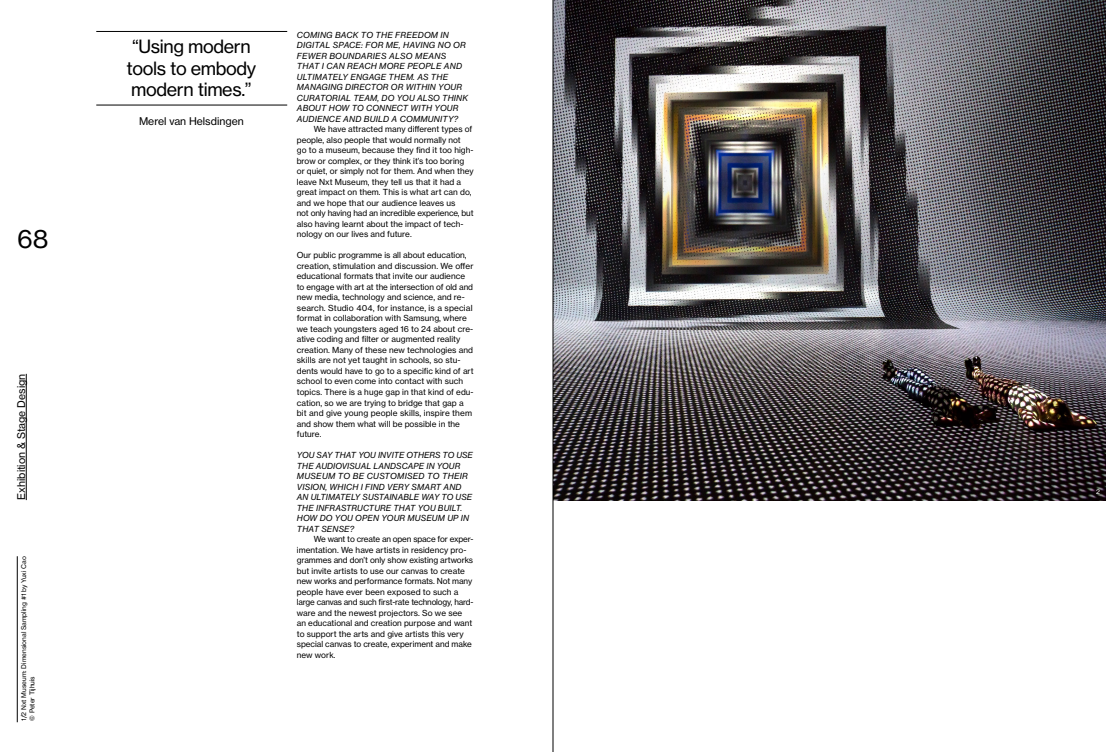
<style>
.page{position:relative;width:1106px;height:752px;background:#fff}
.page>*{position:absolute;margin:0;border:0;box-sizing:border-box;transform-origin:0 0}
.t1{font:25px "N Haas Grotesk TX Pro 55 Rg";color:#000}
.t2{font:18px/21.6px "N Haas Grotesk TX Pro 55 Rg";letter-spacing:-.02em;color:#000;text-align:center}
.t3{font:10.5px "N Haas Grotesk TX Pro 55 Rg";color:#000}
.t4{font:8.2px/10.5px "N Haas Grotesk TX Pro 55 Rg";letter-spacing:.005em;color:#000}
.t5{font:8.2px/10.5px "N Haas Grotesk TX Pro 56 It";letter-spacing:.02em;color:#000}
.t6{font:6.5px/8.5px "N Haas Grotesk TX Pro 55 Rg";color:#000}
.t7{font:6.5px "N Haas Grotesk TX Pro 55 Rg";color:#fff}
</style>
<div class="page">
<img style="left:554px;top:0;width:552px;height:500px">
<hr style="left:96px;top:31px;width:191px;height:1px;background:#000">
<hr style="left:96px;top:105px;width:191px;height:1px;background:#000">
<hr style="left:26px;top:373px;width:1px;height:127px;background:#000">
<hr style="left:17px;top:556px;width:1px;height:165px;background:#000">
<hr style="left:553px;top:0;width:1px;height:751px;background:#000">
<h1 class="t1" style="left:17px;top:223px;width:33px">68</h1>
<p class="t3" style="left:15px;top:500px;width:128px;rotate:-90deg">Exhibition &amp; Stage Design</p>
<p class="t6" style="left:19px;top:720px;width:166px;rotate:-90deg">1/2 Nxt Museum: Dimensional Sampling #1 by Yuxi Cao © Peter Tijhuis</p>
<h2 class="t2" style="left:126px;top:35px;width:131px">“Using modern tools to embody modern times.”</h2>
<p class="t3" style="left:139px;top:114px;width:106px">Merel van Helsdingen</p>
<p class="t5" style="left:297px;top:29px;width:172px">COMING BACK TO THE FREEDOM IN<br>DIGITAL SPACE: FOR ME, HAVING NO OR<br>FEWER BOUNDARIES ALSO MEANS<br>THAT I CAN REACH MORE PEOPLE AND<br>ULTIMATELY ENGAGE THEM. AS THE<br>MANAGING DIRECTOR OR WITHIN YOUR<br>CURATORIAL TEAM, DO YOU ALSO THINK<br>ABOUT HOW TO CONNECT WITH YOUR<br>AUDIENCE AND BUILD A COMMUNITY?</p>
<p class="t4" style="left:297px;top:124px;width:178px;text-indent:17px">We have attracted many different types of people, also people that would normally not<br>go to a museum, because they find it too high-- brow or complex, or they think it’s too boring or quiet, or simply not for them. And when they leave Nxt Museum, they tell us that it had a great impact on them. This is what art can do, and we hope that our audience leaves us<br>not only having had an incredible experience, but also having learnt about the impact of tech&shy;nology on our lives and future.</p>
<p class="t4" style="left:297px;top:250px;width:178px">Our public programme is all about education, creation, stimulation and discussion. We offer educational formats that invite our audience to engage with art at the intersection of old and new media, technology and science, and re-- search. Studio 404, for instance, is a special format in collaboration with Samsung, where we teach youngsters aged 16 to 24 about cre-- ative coding and filter or augmented reality creation. Many of these new technologies and skills are not yet taught in schools, so stu&shy;dents would have to go to a specific kind of art school to even come into contact with such topics. There is a huge gap in that kind of edu-- cation, so we are trying to bridge that gap a bit and give young people skills, inspire them and show them what will be possible in the future.</p>
<p class="t5" style="left:297px;top:449px;width:178px">YOU SAY THAT YOU INVITE OTHERS TO USE<br>THE AUDIOVISUAL LANDSCAPE IN YOUR<br>MUSEUM TO BE CUSTOMISED TO THEIR<br>VISION, WHICH I FIND VERY SMART AND<br>AN ULTIMATELY SUSTAINABLE WAY TO USE<br>THE INFRASTRUCTURE THAT YOU BUILT.<br>HOW DO YOU OPEN YOUR MUSEUM UP IN<br>THAT SENSE?</p>
<p class="t4" style="left:297px;top:533px;width:178px;text-indent:17px">We want to create an open space for exper-- imentation. We have artists in residency pro-- grammes and don’t only show existing artworks but invite artists to use our canvas to create new works and performance formats. Not many people have ever been exposed to such a large canvas and such first-rate technology, hard-- ware and the newest projectors. So we see an educational and creation purpose and want to support the arts and give artists this very special canvas to create, experiment and make new work.</p>
<p class="t7" style="left:1096px;top:488px;width:5px">2</p>
</div>
